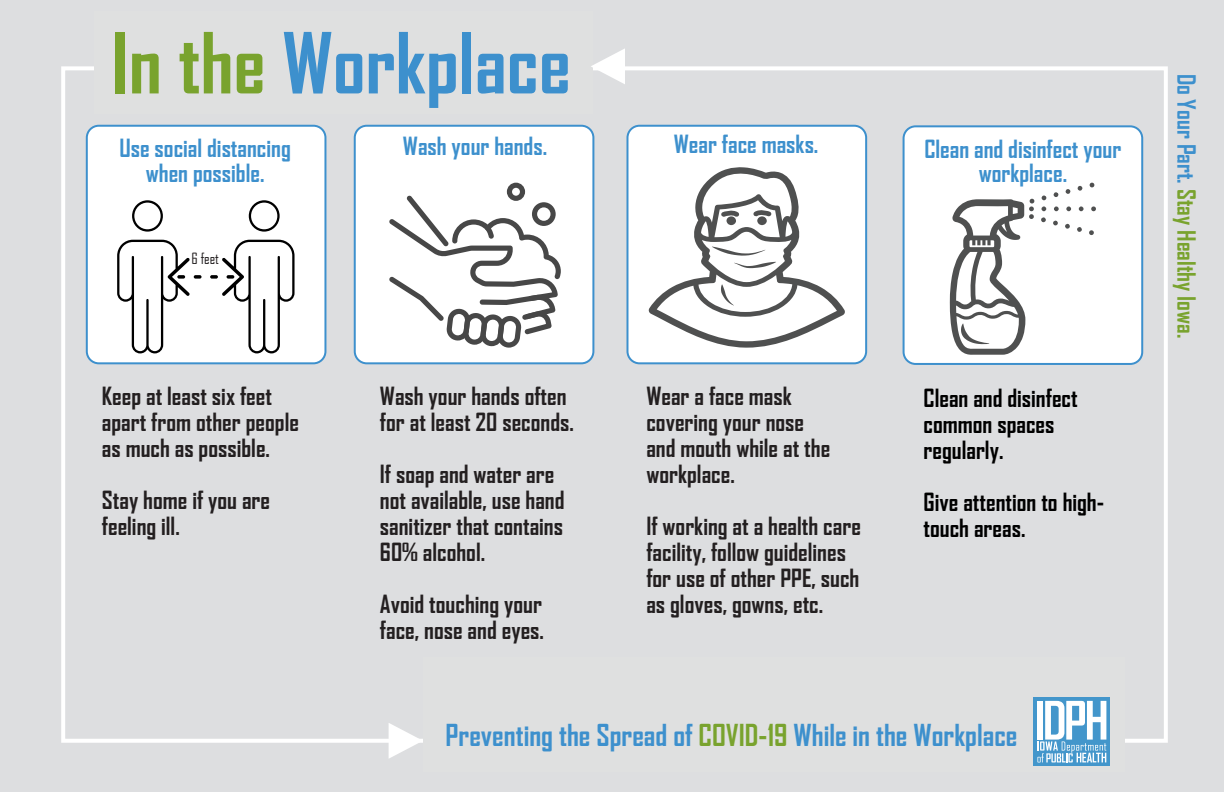
<style>
.page{position:relative;width:1224px;height:792px;background:#dddee0}
.page>*{position:absolute;margin:0;border:0;box-sizing:border-box;transform-origin:0 0}
.t1{font:700 80.5px "Agency FB";color:#3d90cd}
.t2{font:700 29px "Agency FB";color:#3d90cd}
.t3{font:700 24px/26px "Agency FB";color:#231f20}
.t4{font:700 24px/24px "Agency FB";color:#3d90cd;text-align:center}
.t5{font:700 24px/26px "Agency FB";color:#000}
.t6{font:700 24px "Agency FB";color:#79a32e}
.t7{font:14.9px "Agency FB";color:#231f20}
.s1{color:#79a32e}
.s2{color:#3d90cd}
</style>
<div class="page">
<div style="left:87px;top:126px;width:238px;height:237px;background:#fff;border-radius:12px"></div>
<div style="left:86px;top:125px;width:240px;height:239px;border:2px solid #3d90cd;border-radius:12px"></div>
<div style="left:355px;top:126px;width:238px;height:237px;background:#fff;border-radius:12px"></div>
<div style="left:354px;top:125px;width:240px;height:239px;border:2px solid #3d90cd;border-radius:12px"></div>
<div style="left:627px;top:126px;width:239px;height:237px;background:#fff;border-radius:12px"></div>
<div style="left:626px;top:125px;width:241px;height:239px;border:2px solid #3d90cd;border-radius:12px"></div>
<div style="left:904px;top:126px;width:238px;height:238px;background:#fff;border-radius:12px"></div>
<div style="left:903px;top:125px;width:240px;height:240px;border:2px solid #3d90cd;border-radius:12px"></div>
<svg style="left:389px;top:183px;width:172px;height:165px"></svg>
<svg style="left:648px;top:167px;width:197px;height:181px"></svg>
<svg style="left:1079px;top:206px;width:5px;height:5px"></svg>
<svg style="left:1042px;top:206px;width:4px;height:5px"></svg>
<svg style="left:1066px;top:206px;width:5px;height:5px"></svg>
<svg style="left:1054px;top:206px;width:5px;height:5px"></svg>
<svg style="left:1091px;top:206px;width:5px;height:5px"></svg>
<svg style="left:1065px;top:189px;width:6px;height:5px"></svg>
<svg style="left:1053px;top:192px;width:6px;height:5px"></svg>
<svg style="left:1041px;top:195px;width:6px;height:5px"></svg>
<svg style="left:1077px;top:186px;width:6px;height:5px"></svg>
<svg style="left:1090px;top:183px;width:4px;height:4px"></svg>
<svg style="left:1077px;top:227px;width:5px;height:5px"></svg>
<svg style="left:1041px;top:217px;width:5px;height:5px"></svg>
<svg style="left:1053px;top:220px;width:5px;height:5px"></svg>
<svg style="left:1065px;top:224px;width:5px;height:5px"></svg>
<svg style="left:1089px;top:230px;width:5px;height:5px"></svg>
<svg style="left:950px;top:199px;width:84px;height:156px"></svg>
<svg style="left:132px;top:200px;width:31px;height:32px"></svg>
<svg style="left:249px;top:200px;width:31px;height:32px"></svg>
<svg style="left:117px;top:240px;width:85px;height:113px"></svg>
<svg style="left:210px;top:240px;width:85px;height:113px"></svg>
<svg style="left:1034px;top:698px;width:76px;height:68px"></svg>
<svg style="left:1037px;top:701px;width:69px;height:61px;background:#a2cbe5"></svg>
<svg style="left:389px;top:723px;width:34px;height:35px"></svg>
<svg style="left:591px;top:48px;width:34px;height:36px"></svg>
<p class="t1" style="left:112px;top:13px;width:461px"><span class="s1">In the</span> Workplace</p>
<p class="t4" style="left:119px;top:135px;width:173px">Use social distancing</p>
<p class="t4" style="left:146px;top:160px;width:120px">when possible.</p>
<p class="t7" style="left:191px;top:249px;width:29px">6 feet</p>
<p class="t3" style="left:102px;top:382px;width:199px">Keep at least six feet apart from other people as much as possible.</p>
<p class="t3" style="left:102px;top:486px;width:170px">Stay home if you are feeling ill.</p>
<p class="t4" style="left:403px;top:133px;width:146px">Wash your hands.</p>
<p class="t4" style="left:674px;top:132px;width:146px">Wear face masks.</p>
<p class="t4" style="left:924px;top:136px;width:199px">Clean and disinfect your workplace.</p>
<p class="t3" style="left:380px;top:382px;width:195px">Wash your hands often for at least 20 seconds.</p>
<p class="t3" style="left:380px;top:460px;width:186px">If soap and water are not available, use hand sanitizer that contains<br>60% alcohol.</p>
<p class="t3" style="left:380px;top:590px;width:166px">Avoid touching your face, nose and eyes.</p>
<p class="t3" style="left:646px;top:382px;width:185px">Wear a face mask covering your nose and mouth while at the workplace.</p>
<p class="t3" style="left:646px;top:512px;width:216px">If working at a health care facility, follow guidelines for use of other PPE, such as gloves, gowns, etc.</p>
<p class="t5" style="left:924px;top:384px;width:156px">Clean and disinfect common spaces regularly.</p>
<p class="t5" style="left:924px;top:488px;width:182px">Give attention to high&shy;touch areas.</p>
<p class="t2" style="left:445px;top:717px;width:574px">Preventing the Spread of <span class="s1">COVID-19</span> While in the Workplace</p>
<p class="t6" style="left:1202px;top:74px;width:266px;rotate:90deg"><span class="s2">Do Your Part.</span> Stay Healthy Iowa.</p>
</div>
